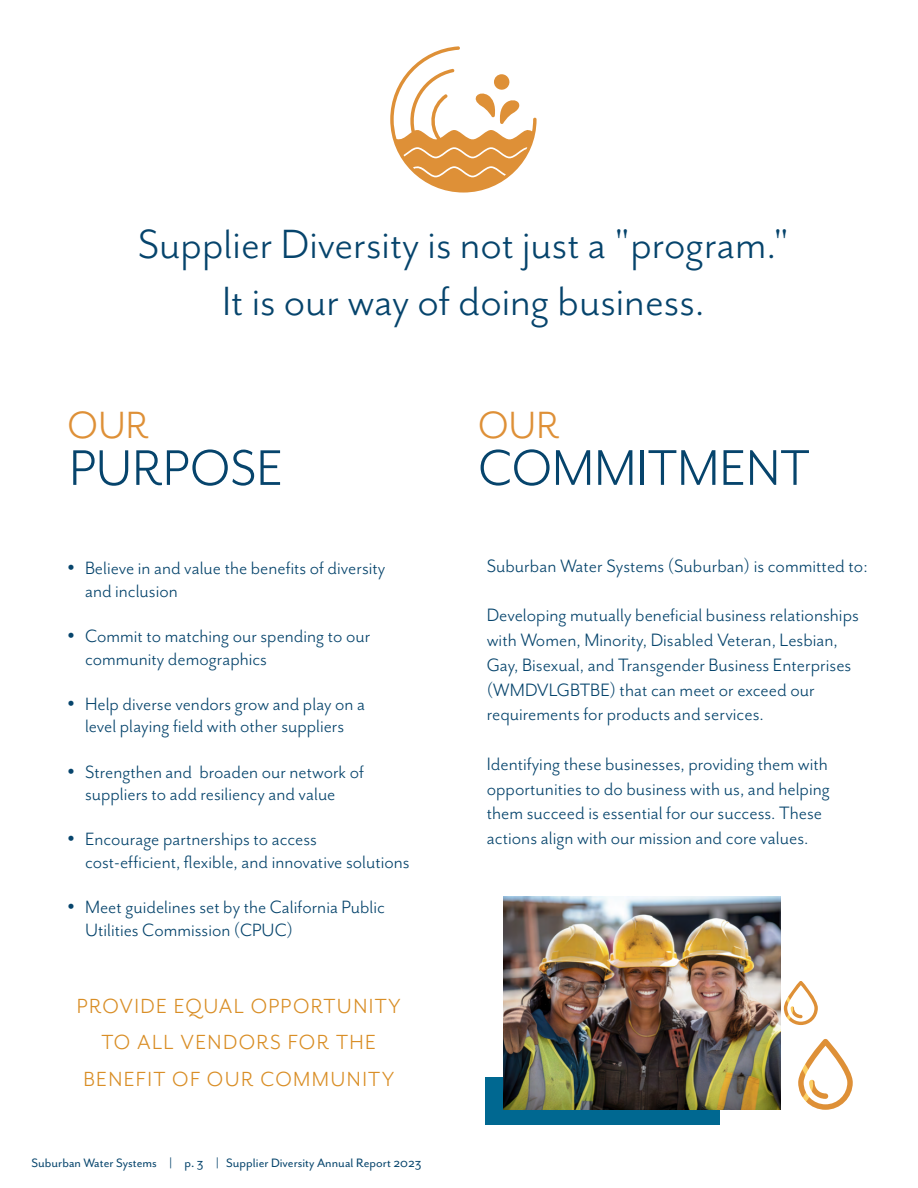
<style>
.page{position:relative;width:918px;height:1188px;background:#fff}
.page>*{position:absolute;margin:0;border:0;box-sizing:border-box;transform-origin:0 0}
.t1{font:57.75px "Mr Eaves San OT";color:#06446c}
.t2{font:57.6px "Mr Eaves San OT";color:#06446c}
.t3{font:47.1px/56.4px "Mr Eaves San OT";color:#06446c;text-align:center}
.t4{font:43.8px "Mr Eaves San OT";color:#de9037}
.t5{font:23.55px/36.5px "Mr Eaves San OT";letter-spacing:.06em;color:#d98e26;text-align:center}
.t6{font:20.7px/24.8px "Mr Eaves San OT";color:#06446c}
.t7{font:20.55px/22.5px "Mr Eaves San OT";color:#06446c}
.t8{font:14.1px "Mr Eaves San OT";color:#06446c}
.s1{font-family:"Times New Roman"}
</style>
<div class="page">
<svg style="left:390px;top:46px;width:147px;height:147px"></svg>
<svg style="left:798px;top:1039px;width:55px;height:71px"></svg>
<svg style="left:783px;top:981px;width:35px;height:44px"></svg>
<div style="left:485px;top:1077px;width:235px;height:48px;background:#006891"></div>
<img style="left:504px;top:896px;width:277px;height:214px">
<h3 class="t3" style="left:138px;top:217px;width:653px">Supplier Diversity is not just a "program."<br>It is our way of doing business.</h3>
<h3 class="t4" style="left:68px;top:401px;width:83px">OUR</h3>
<h2 class="t2" style="left:69px;top:436px;width:215px">PURPOSE</h2>
<p class="t7" style="left:85px;top:557px;width:302px;text-indent:-17px"><span class="s1">•</span> Believe in and value the benefits of diversity and inclusion</p>
<p class="t7" style="left:85px;top:625px;width:287px;text-indent:-17px"><span class="s1">•</span> Commit to matching our spending to our community demographics</p>
<p class="t7" style="left:68px;top:693px;width:299px;text-align:center"><span class="s1">•</span> Help diverse vendors grow and play on a level playing field with other suppliers</p>
<p class="t7" style="left:68px;top:760px;width:298px;text-align:center"><span class="s1">•</span> Strengthen and broaden our network of suppliers to add resiliency and value</p>
<p class="t7" style="left:85px;top:828px;width:326px;text-indent:-17px"><span class="s1">•</span> Encourage partnerships to access cost-efficient, flexible, and innovative solutions</p>
<p class="t7" style="left:85px;top:896px;width:301px;text-indent:-17px"><span class="s1">•</span> Meet guidelines set by the California Public<br>Utilities Commission (CPUC)</p>
<p class="t5" style="left:77px;top:988px;width:325px">PROVIDE EQUAL OPPORTUNITY<br>TO ALL VENDORS FOR THE<br>BENEFIT OF OUR COMMUNITY</p>
<p class="t8" style="left:32px;top:1155px;width:392px">Suburban Water Systems | p. 3 | Supplier Diversity Annual Report 2023</p>
<h3 class="t4" style="left:478px;top:401px;width:83px">OUR</h3>
<h1 class="t1" style="left:478px;top:436px;width:333px">COMMITMENT</h1>
<p class="t6" style="left:487px;top:553px;width:382px">Suburban Water Systems (Suburban) is committed to:</p>
<p class="t6" style="left:487px;top:603px;width:374px">Developing mutually beneficial business relationships with Women, Minority, Disabled Veteran, Lesbian, Gay, Bisexual, and Transgender Business Enterprises (WMDVLGBTBE) that can meet or exceed our requirements for products and services.</p>
<p class="t6" style="left:487px;top:752px;width:345px">Identifying these businesses, providing them with opportunities to do business with us, and helping them succeed is essential for our success. These actions align with our mission and core values.</p>
</div>
